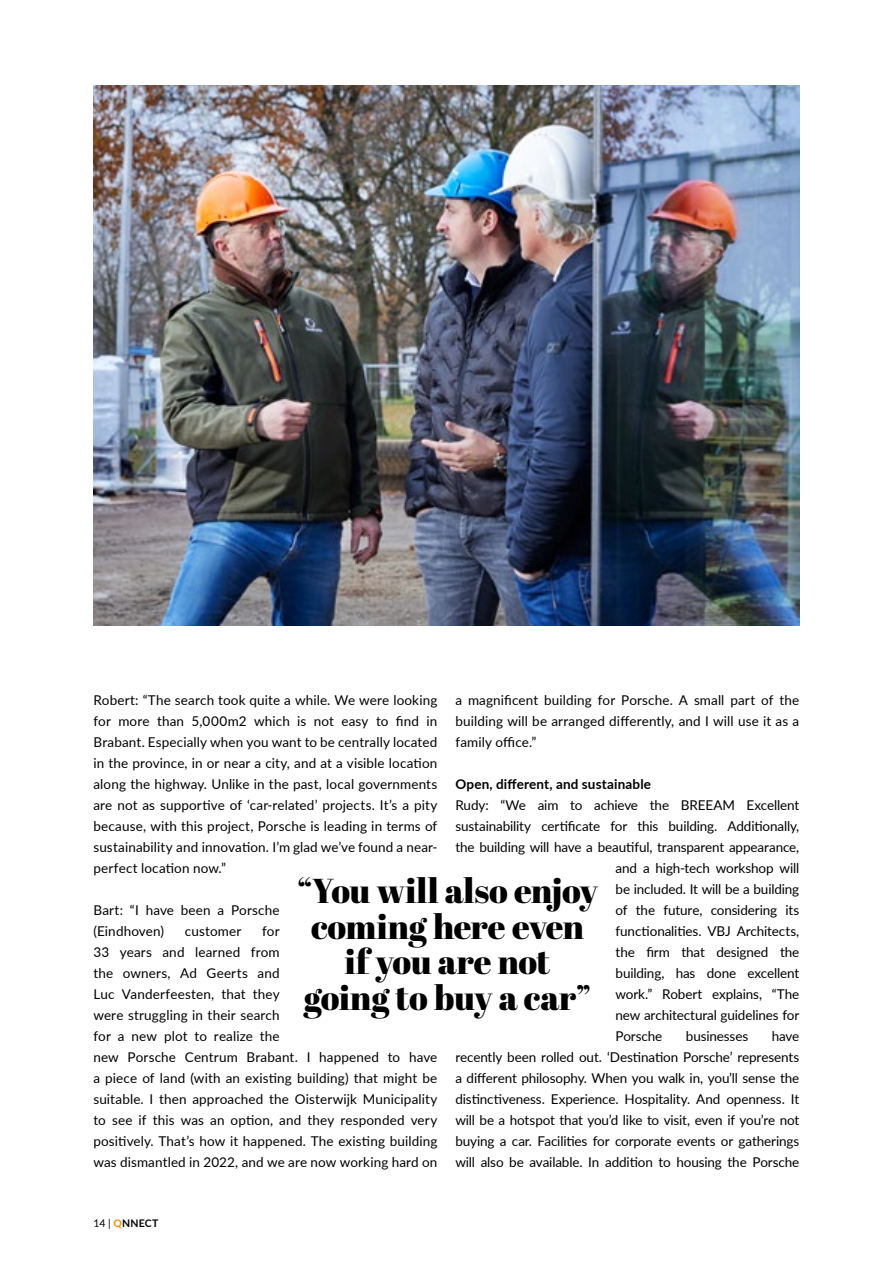
<style>
.page{position:relative;width:893px;height:1263px;background:#fff}
.page>*{position:absolute;margin:0;border:0;box-sizing:border-box;transform-origin:0 0}
.t1{font:34.5px/36px "Abril Fatface";letter-spacing:-.015em;color:#000;text-align:center}
.t2{font:13.5px/21px "Lato";letter-spacing:.005em;color:#000;text-align:justify}
.t3{font:700 13.5px "Lato";letter-spacing:.015em;color:#000}
.t4{font:700 10.5px "Lato";letter-spacing:.02em;color:#000}
.s1{font-weight:400}
.s2{color:#f28c00}
</style>
<div class="page">
<img style="left:94px;top:85px;width:705px;height:540px">
<p class="t2" style="left:93px;top:689px;width:345px">Robert: “The search took quite a while. We were looking for more than 5,000m2 which is not easy to find in Brabant. Especially when you want to be centrally located in the province, in or near a city, and at a visible location along the highway. Unlike in the past, local governments are not as supportive of ‘car-related’ projects. It’s a pity because, with this project, Porsche is leading in terms of sustainability and innovation. I’m glad we’ve found a near&shy;perfect location now.”</p>
<p class="t2" style="left:93px;top:899px;width:188px">Bart: “I have been a Porsche (Eindhoven)</p>
<p class="t2" style="left:455px;top:689px;width:345px">a magnificent building for Porsche. A small part of the building will be arranged differently, and I will use it as a family office.”</p>
<p class="t3" style="left:455px;top:774px;width:197px">Open, different, and sustainable</p>
<p class="t2" style="left:455px;top:794px;width:345px">Rudy: “We aim to achieve the BREEAM Excellent</p>
<p class="t2" style="left:455px;top:815px;width:345px">sustainability certificate for this building. Additionally,</p>
<p class="t2" style="left:455px;top:836px;width:345px">the building will have a beautiful, transparent appearance,</p>
<p class="t2" style="left:616px;top:857px;width:185px">and a high-tech workshop will</p>
<p class="t2" style="left:616px;top:878px;width:185px">be included. It will be a building</p>
<p class="t2" style="left:616px;top:899px;width:185px">of the future, considering its</p>
<p class="t2" style="left:616px;top:920px;width:185px">functionalities. VBJ Architects,</p>
<p class="t2" style="left:616px;top:941px;width:185px">the firm that designed the</p>
<p class="t2" style="left:616px;top:962px;width:185px">building, has done excellent</p>
<p class="t2" style="left:616px;top:983px;width:185px">work.” Robert explains, “The</p>
<p class="t2" style="left:616px;top:1004px;width:185px">new architectural guidelines for</p>
<p class="t2" style="left:616px;top:1025px;width:48px">Porsche</p>
<p class="t2" style="left:686px;top:1025px;width:64px">businesses</p>
<h1 class="t1" style="left:297px;top:871px;width:302px">“You will also enjoy coming here even if you are not<br>going to buy a car”</h1>
<p class="t2" style="left:93px;top:920px;width:345px;text-align:left;text-indent:169px">for<br>33 years and learned from<br>the owners, Ad Geerts and<br>Luc Vanderfeesten, that they<br>were struggling in their search<br>for a new plot to realize the<br>new Porsche Centrum Brabant. I happened to have a piece of land (with an existing building) that might be suitable. I then approached the Oisterwijk Municipality to see if this was an option, and they responded very positively. That’s how it happened. The existing building was dismantled in 2022, and we are now working hard on</p>
<p class="t2" style="left:185px;top:920px;width:58px">customer</p>
<p class="t2" style="left:455px;top:1025px;width:345px;text-indent:316px">have recently been rolled out. ‘Destination Porsche’ represents a different philosophy. When you walk in, you’ll sense the distinctiveness. Experience. Hospitality. And openness. It will be a hotspot that you’d like to visit, even if you’re not buying a car. Facilities for corporate events or gatherings will also be available. In addition to housing the Porsche</p>
<p class="t4" style="left:94px;top:1215px;width:66px"><span class="s1">14 |</span> <span class="s2">Q</span>NNECT</p>
</div>
